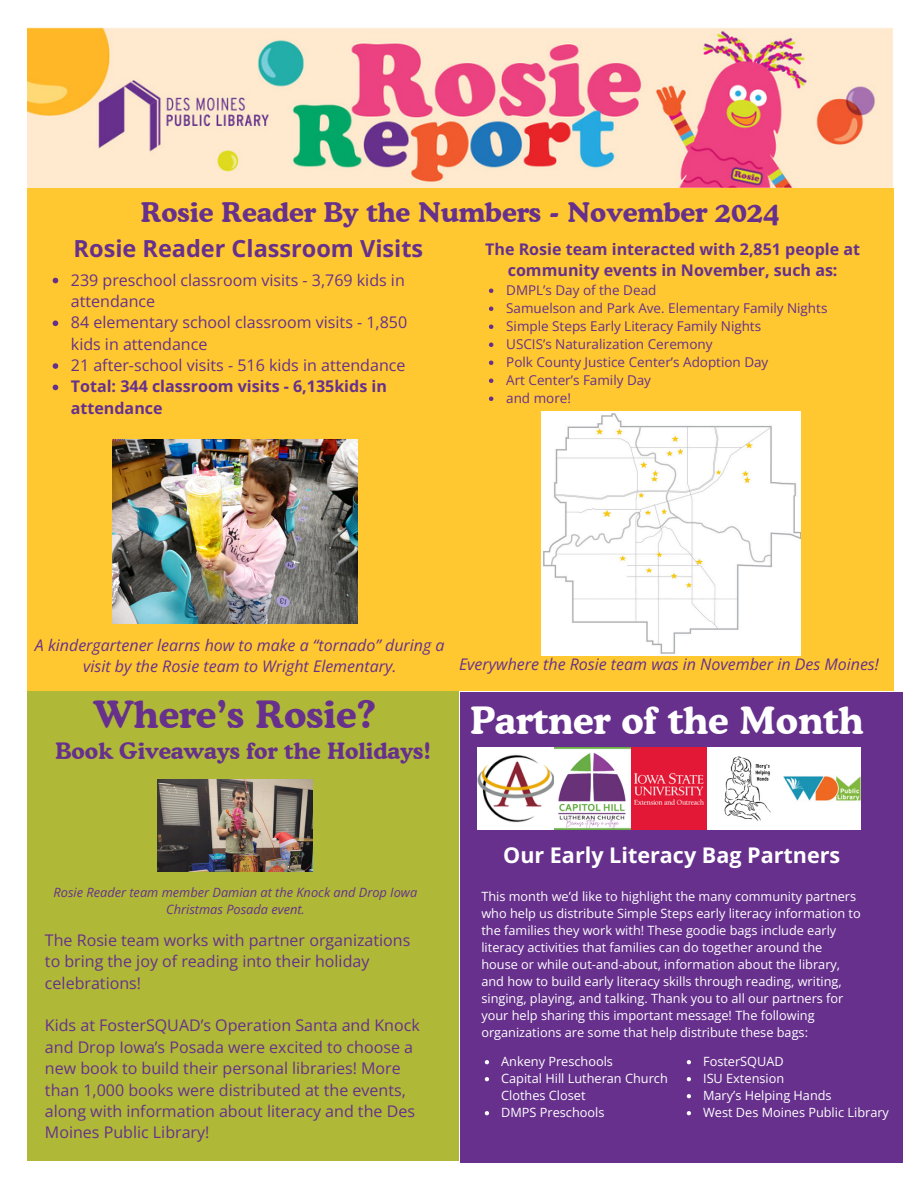
<style>
.page{position:relative;width:918px;height:1188px;background:#fff}
.page>*{position:absolute;margin:0;border:0;box-sizing:border-box;transform-origin:0 0}
.t1{font:700 37.5px "Cooper BT";color:#fff}
.t2{font:700 37.5px "Cooper BT";color:#66308c}
.t3{font:700 27px "Cooper BT";color:#66308c}
.t4{font:700 23.55px "Open Sans";color:#66308c}
.t5{font:700 22.5px "Cooper BT";color:#66308c}
.t6{font:700 21.6px "Open Sans";color:#fff}
.t7{font:16.05px/21.3px "Open Sans";color:#66308c}
.t8{font:italic 16.05px/21.3px "Open Sans";color:#66308c;text-align:center}
.t9{font:700 16.05px/21.3px "Open Sans";color:#66308c;text-align:center}
.t10{font:13.5px "Open Sans";color:#66308c}
.t11{font:12.75px/17px "Open Sans";color:#fff}
.t12{font:italic 12.75px/17.1px "Open Sans";color:#66308c;text-align:center}
</style>
<div class="page">
<img style="left:27px;top:27px;width:866px;height:161px">
<div style="left:27px;top:690px;width:432px;height:471px;background:#afb937"></div>
<div style="left:27px;top:188px;width:866px;height:503px;background:#ffc830"></div>
<div style="left:460px;top:692px;width:443px;height:471px;background:#66308c"></div>
<svg style="left:489px;top:289px;width:4px;height:4px"></svg>
<svg style="left:489px;top:307px;width:4px;height:4px"></svg>
<svg style="left:489px;top:325px;width:4px;height:4px"></svg>
<svg style="left:489px;top:343px;width:4px;height:4px"></svg>
<svg style="left:489px;top:361px;width:4px;height:4px"></svg>
<svg style="left:489px;top:379px;width:4px;height:4px"></svg>
<svg style="left:489px;top:397px;width:4px;height:4px"></svg>
<img style="left:541px;top:411px;width:259px;height:244px">
<img style="left:157px;top:780px;width:155px;height:91px">
<img style="left:478px;top:747px;width:382px;height:82px">
<img style="left:112px;top:439px;width:245px;height:185px">
<svg style="left:53px;top:278px;width:5px;height:5px"></svg>
<svg style="left:53px;top:320px;width:5px;height:6px"></svg>
<svg style="left:53px;top:363px;width:5px;height:6px"></svg>
<svg style="left:53px;top:385px;width:5px;height:5px"></svg>
<svg style="left:485px;top:1060px;width:4px;height:4px"></svg>
<svg style="left:485px;top:1077px;width:4px;height:4px"></svg>
<svg style="left:485px;top:1111px;width:4px;height:4px"></svg>
<svg style="left:687px;top:1060px;width:4px;height:4px"></svg>
<svg style="left:687px;top:1077px;width:4px;height:4px"></svg>
<svg style="left:687px;top:1094px;width:4px;height:4px"></svg>
<svg style="left:687px;top:1111px;width:4px;height:4px"></svg>
<h4 class="t3" style="left:141px;top:195px;width:640px">Rosie Reader By the Numbers - November 2024</h4>
<p class="t4" style="left:74px;top:232px;width:351px">Rosie Reader Classroom Visits</p>
<p class="t7" style="left:71px;top:269px;width:335px">239 preschool classroom visits - 3,769 kids in attendance</p>
<p class="t7" style="left:71px;top:311px;width:338px">84 elementary school classroom visits - 1,850 kids in attendance</p>
<p class="t7" style="left:71px;top:354px;width:336px">21 after-school visits - 516 kids in attendance</p>
<p class="t9" style="left:71px;top:376px;width:318px;text-align:left">Total: 344 classroom visits - 6,135kids in attendance</p>
<p class="t9" style="left:485px;top:238px;width:376px">The Rosie team interacted with 2,851 people at community events in November, such as:</p>
<h2 class="t10" style="left:506px;top:281px;width:152px">DMPL’s Day of the Dead</h2>
<h3 class="t10" style="left:506px;top:299px;width:323px">Samuelson and Park Ave. Elementary Family Nights</h3>
<p class="t10" style="left:506px;top:317px;width:257px">Simple Steps Early Literacy Family Nights</p>
<p class="t10" style="left:506px;top:335px;width:208px">USCIS’s Naturalization Ceremony</p>
<p class="t10" style="left:506px;top:353px;width:264px">Polk County Justice Center’s Adoption Day</p>
<p class="t10" style="left:506px;top:371px;width:146px">Art Center’s Family Day</p>
<p class="t10" style="left:506px;top:389px;width:66px">and more!</p>
<p class="t8" style="left:35px;top:634px;width:411px">A kindergartener learns how to make a “tornado” during a visit by the Rosie team to Wright Elementary.</p>
<h5 class="t2" style="left:93px;top:691px;width:285px">Where’s Rosie?</h5>
<h3 class="t5" style="left:56px;top:737px;width:377px">Book Giveaways for the Holidays!</h3>
<p class="t8" style="left:459px;top:653px;width:421px">Everywhere the Rosie team was in November in Des Moines!</p>
<p class="t1" style="left:471px;top:698px;width:395px">Partner of the Month</p>
<p class="t12" style="left:54px;top:884px;width:365px">Rosie Reader team member Damian at the Knock and Drop Iowa<br>Christmas Posada event.</p>
<p class="t7" style="left:45px;top:929px;width:367px">The Rosie team works with partner organizations to bring the joy of reading into their holiday celebrations!</p>
<p class="t7" style="left:45px;top:1015px;width:376px">Kids at FosterSQUAD’s Operation Santa and Knock and Drop Iowa’s Posada were excited to choose a new book to build their personal libraries! More than 1,000 books were distributed at the events, along with information about literacy and the Des Moines Public Library!</p>
<h5 class="t6" style="left:503px;top:840px;width:339px">Our Early Literacy Bag Partners</h5>
<h1 class="t11" style="left:481px;top:887px;width:381px">This month we’d like to highlight the many community partners who help us distribute Simple Steps early literacy information to the families they work with! These goodie bags include early literacy activities that families can do together around the house or while out-and-about, information about the library, and how to build early literacy skills through reading, writing, singing, playing, and talking. Thank you to all our partners for your help sharing this important message! The following organizations are some that help distribute these bags:</h1>
<h3 class="t11" style="left:501px;top:1053px;width:113px">Ankeny Preschools</h3>
<p class="t11" style="left:501px;top:1070px;width:168px">Capital Hill Lutheran Church<br>Clothes Closet</p>
<p class="t11" style="left:501px;top:1104px;width:105px">DMPS Preschools</p>
<p class="t11" style="left:703px;top:1053px;width:82px">FosterSQUAD</p>
<p class="t11" style="left:703px;top:1070px;width:83px">ISU Extension</p>
<p class="t11" style="left:703px;top:1087px;width:130px">Mary’s Helping Hands</p>
<p class="t11" style="left:703px;top:1104px;width:187px">West Des Moines Public Library</p>
</div>
